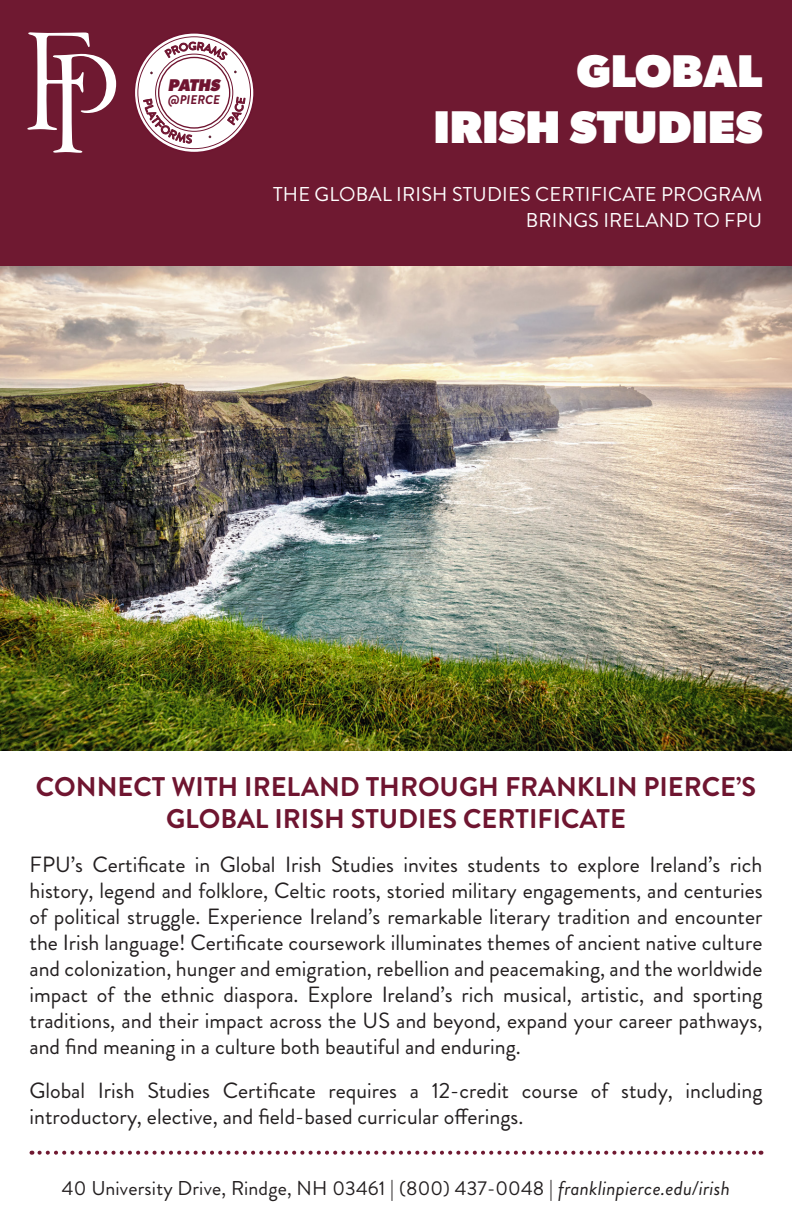
<style>
.page{position:relative;width:792px;height:1224px;background:#fff}
.page>*{position:absolute;margin:0;border:0;box-sizing:border-box;transform-origin:0 0}
.t1{font:800 46px "Gibson";letter-spacing:.01em;color:#fff}
.t2{font:700 27px "Brandon Grotesque";color:#6f1530}
.t3{font:22px/26px "Brandon Grotesque";color:#231f20;text-align:justify}
.t4{font:20px "Brandon Grotesque";letter-spacing:.01em;color:#231f20}
.t5{font:20px/26px "Brandon Grotesque";letter-spacing:.01em;color:#fff;text-align:right}
.t6{font:italic 800 17px "Gibson";letter-spacing:-.025em;color:#6f1430}
.t7{font:italic 700 12.6px "Brandon Grotesque";color:#6f1430}
.s1{font-style:italic}
</style>
<div class="page">
<svg style="left:39px;top:1151px;width:723px;height:4px"></svg>
<div style="left:0;top:0;width:792px;height:266px;background:#6f1931"></div>
<img style="left:0;top:266px;width:792px;height:484px">
<svg style="left:27px;top:32px;width:89px;height:121px"></svg>
<svg style="left:135px;top:33px;width:119px;height:119px"></svg>
<p class="t6" style="left:168px;top:75px;width:53px">PATHS</p>
<p class="t7" style="left:168px;top:91px;width:53px">@PIERCE</p>
<p class="t1" style="left:577px;top:44px;width:187px">GLOBAL</p>
<p class="t1" style="left:434px;top:100px;width:330px">IRISH STUDIES</p>
<p class="t5" style="left:273px;top:181px;width:491px">THE GLOBAL IRISH STUDIES CERTIFICATE PROGRAM<br>BRINGS IRELAND TO FPU</p>
<p class="t2" style="left:36px;top:768px;width:722px">CONNECT WITH IRELAND THROUGH FRANKLIN PIERCE’S</p>
<p class="t2" style="left:166px;top:800px;width:461px">GLOBAL IRISH STUDIES CERTIFICATE</p>
<p class="t3" style="left:29px;top:852px;width:735px">FPU’s Certificate in Global Irish Studies invites students to explore Ireland’s rich history, legend and folklore, Celtic roots, storied military engagements, and centuries of political struggle. Experience Ireland’s remarkable literary tradition and encounter the Irish language! Certificate coursework illuminates themes of ancient native culture and colonization, hunger and emigration, rebellion and peacemaking, and the worldwide impact of the ethnic diaspora. Explore Ireland’s rich musical, artistic, and sporting traditions, and their impact across the US and beyond, expand your career pathways, and find meaning in a culture both beautiful and enduring.</p>
<p class="t3" style="left:29px;top:1078px;width:734px">Global Irish Studies Certificate requires a 12-credit course of study, including introductory, elective, and field-based curricular offerings.</p>
<p class="t4" style="left:62px;top:1174px;width:670px">40 University Drive, Rindge, NH 03461 | (800) 437-0048 | <span class="s1">franklinpierce.edu/irish</span></p>
</div>
